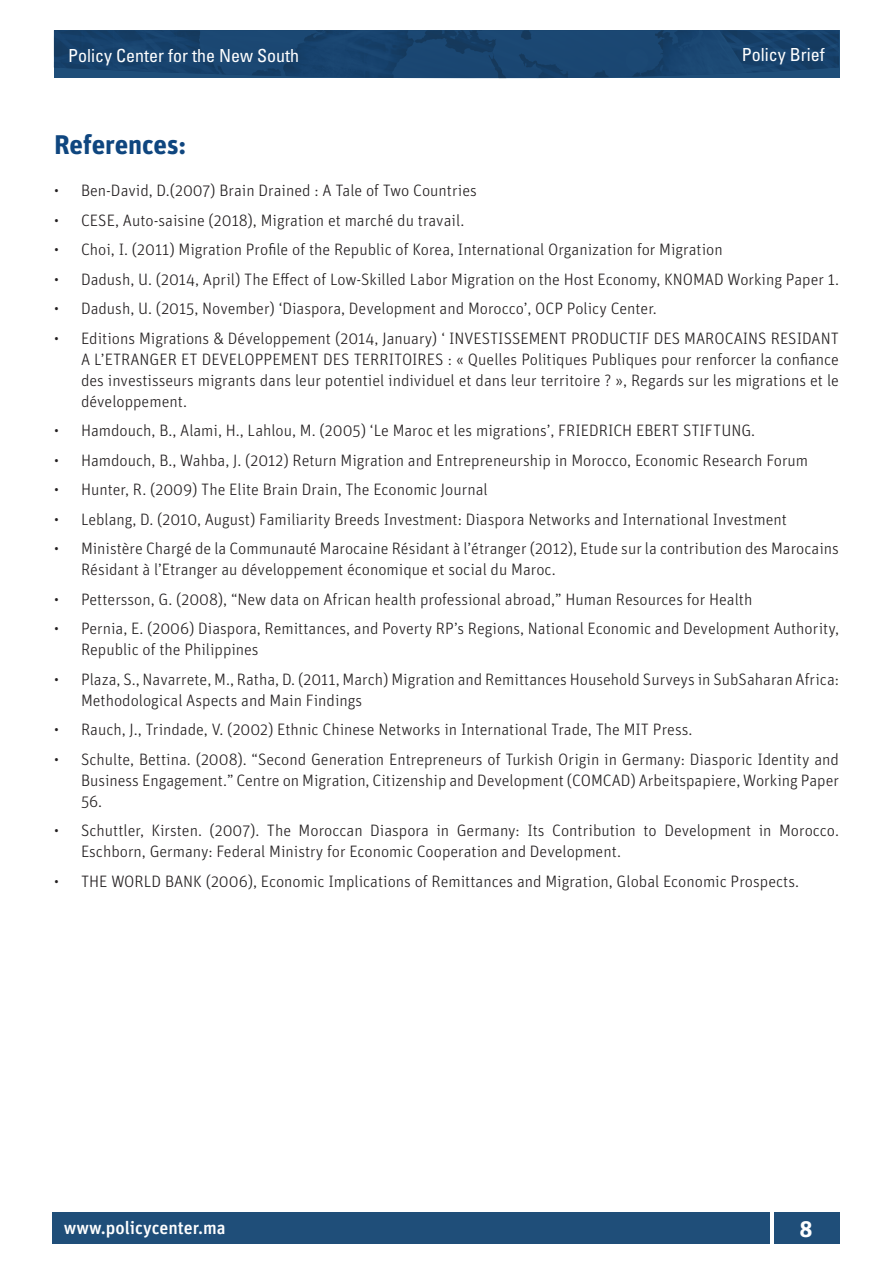
<style>
.page{position:relative;width:893px;height:1263px;background:#fff}
.page>*{position:absolute;margin:0;border:0;box-sizing:border-box;transform-origin:0 0}
.G__Titre{font:700 27px "Unit Pro";letter-spacing:-.005em;color:#0f467f}
.t1{font:700 22.5px "Unit Pro";color:#fff}
.t2{font:condensed 18px "Univers LT Std";color:#fff}
.t3{font:500 18px "Unit Pro";color:#fff}
.t4{font:300 16.5px/21px "Unit Pro";color:#231f20}
</style>
<div class="page">
<div style="left:52px;top:1212px;width:718px;height:31px;background:#1f4e79"></div>
<div style="left:774px;top:1212px;width:65px;height:31px;background:#1f4e79"></div>
<img style="left:54px;top:30px;width:785px;height:49px">
<p class="t2" style="left:68px;top:44px;width:232px">Policy Center for the New South</p>
<p class="t2" style="left:742px;top:43px;width:84px">Policy Brief</p>
<p class="G__Titre" style="left:54px;top:127px;width:134px">References:</p>
<p class="t4" style="left:54px;top:180px;width:424px">• Ben-David, D.(2007) Brain Drained : A Tale of Two Countries</p>
<p class="t4" style="left:54px;top:210px;width:412px">• CESE, Auto-saisine (2018), Migration et marché du travail.</p>
<p class="t4" style="left:54px;top:239px;width:670px">• Choi, I. (2011) Migration Profile of the Republic of Korea, International Organization for Migration</p>
<p class="t4" style="left:54px;top:269px;width:786px">• Dadush, U. (2014, April) The Effect of Low-Skilled Labor Migration on the Host Economy, KNOMAD Working Paper 1.</p>
<p class="t4" style="left:54px;top:298px;width:604px">• Dadush, U. (2015, November) ‘Diaspora, Development and Morocco’, OCP Policy Center.</p>
<p class="t4" style="left:81px;top:328px;width:759px;text-align:justify;text-indent:-27px">• Editions Migrations &amp; Développement (2014, January) ‘ INVESTISSEMENT PRODUCTIF DES MAROCAINS RESIDANT A L’ETRANGER ET DEVELOPPEMENT DES TERRITOIRES : « Quelles Politiques Publiques pour renforcer la confiance des investisseurs migrants dans leur potentiel individuel et dans leur territoire ? », Regards sur les migrations et le développement.</p>
<p class="t4" style="left:54px;top:420px;width:703px">• Hamdouch, B., Alami, H., Lahlou, M. (2005) ‘Le Maroc et les migrations’, FRIEDRICH EBERT STIFTUNG.</p>
<p class="t4" style="left:54px;top:450px;width:756px">• Hamdouch, B., Wahba, J. (2012) Return Migration and Entrepreneurship in Morocco, Economic Research Forum</p>
<p class="t4" style="left:54px;top:479px;width:435px">• Hunter, R. (2009) The Elite Brain Drain, The Economic Journal</p>
<p class="t4" style="left:54px;top:509px;width:734px">• Leblang, D. (2010, August) Familiarity Breeds Investment: Diaspora Networks and International Investment</p>
<p class="t4" style="left:81px;top:538px;width:759px;text-indent:-27px">• Ministère Chargé de la Communauté Marocaine Résidant à l’étranger (2012), Etude sur la contribution des Marocains<br>Résidant à l’Etranger au développement économique et social du Maroc.</p>
<p class="t4" style="left:54px;top:589px;width:700px">• Pettersson, G. (2008), “New data on African health professional abroad,” Human Resources for Health</p>
<p class="t4" style="left:81px;top:618px;width:759px;text-indent:-27px">• Pernia, E. (2006) Diaspora, Remittances, and Poverty RP’s Regions, National Economic and Development Authority,<br>Republic of the Philippines</p>
<p class="t4" style="left:81px;top:669px;width:760px;text-indent:-27px">• Plaza, S., Navarrete, M., Ratha, D. (2011, March) Migration and Remittances Household Surveys in SubSaharan Africa:<br>Methodological Aspects and Main Findings</p>
<p class="t4" style="left:54px;top:719px;width:640px">• Rauch, J., Trindade, V. (2002) Ethnic Chinese Networks in International Trade, The MIT Press.</p>
<p class="t4" style="left:81px;top:749px;width:759px;text-align:justify;text-indent:-27px">• Schulte, Bettina. (2008). “Second Generation Entrepreneurs of Turkish Origin in Germany: Diasporic Identity and Business Engagement.” Centre on Migration, Citizenship and Development (COMCAD) Arbeitspapiere, Working Paper 56.</p>
<p class="t4" style="left:81px;top:820px;width:759px;text-indent:-27px">• Schuttler, Kirsten. (2007). The Moroccan Diaspora in Germany: Its Contribution to Development in Morocco.<br>Eschborn, Germany: Federal Ministry for Economic Cooperation and Development.</p>
<p class="t4" style="left:54px;top:871px;width:747px">• THE WORLD BANK (2006), Economic Implications of Remittances and Migration, Global Economic Prospects.</p>
<p class="t3" style="left:64px;top:1216px;width:164px">www.policycenter.ma</p>
<h2 class="t1" style="left:799px;top:1214px;width:15px">8</h2>
</div>
